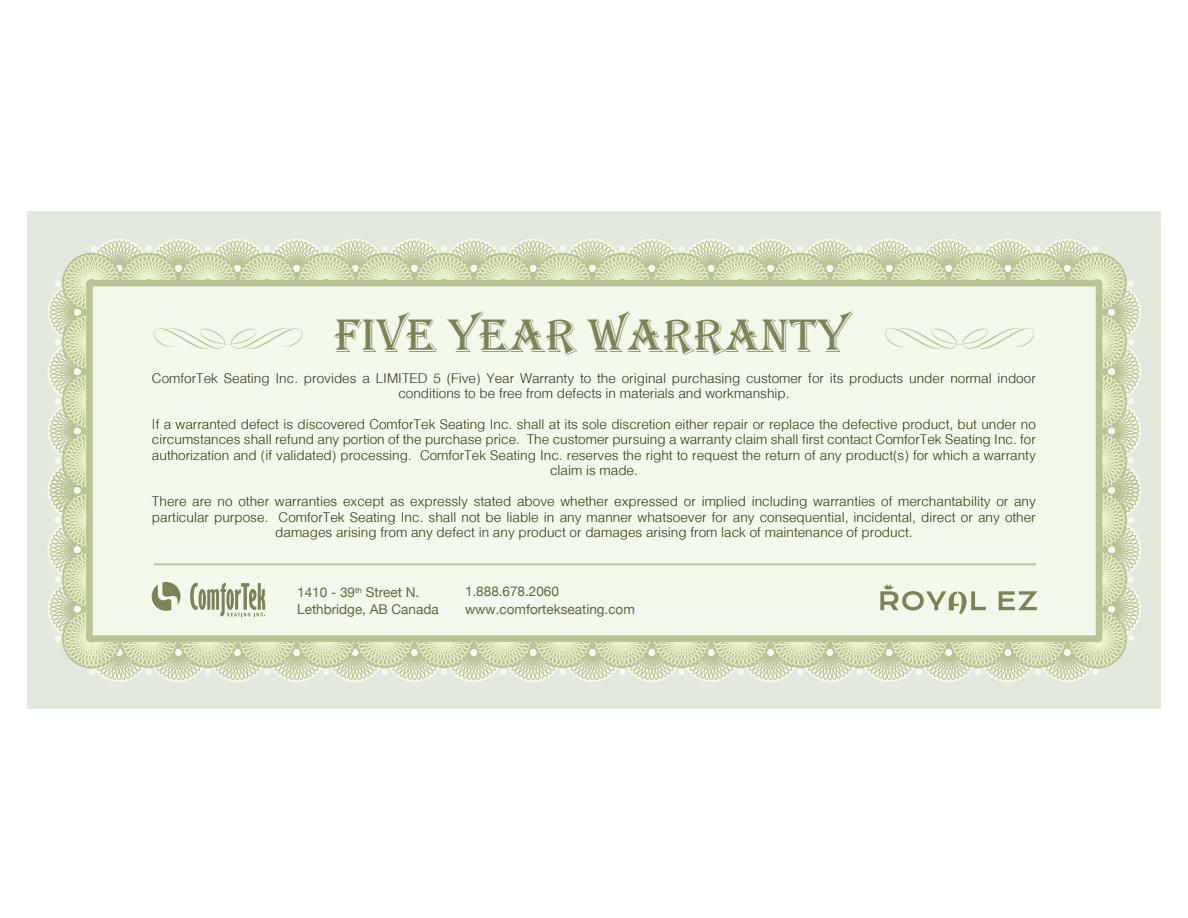
<style>
.page{position:relative;width:1188px;height:918px;background:#fff}
.page>*{position:absolute;margin:0;border:0;box-sizing:border-box;transform-origin:0 0}
.t1{font:48.3px "Algerian";color:#7b8359}
.t2{font:300 13.5px/15.5px "Helvetica";color:#323816;text-align:center}
.t3{font:13.5px/17.4px "Helvetica Neue";color:#60673f}
</style>
<div class="page">
<div style="left:27px;top:211px;width:1134px;height:498px;background:#e3e9dd"></div>
<svg style="left:49px;top:240px;width:1091px;height:441px"></svg>
<hr style="left:154px;top:563px;width:882px;height:2px;background:#b9c496">
<h1 class="t1" style="left:335px;top:310px;width:515px">FIVE YEAR WARRANTY</h1>
<p class="t2" style="left:152px;top:370px;width:885px">ComforTek Seating Inc. provides a LIMITED 5 (Five) Year Warranty to the original purchasing customer for its products under normal indoor conditions to be free from defects in materials and workmanship.</p>
<p class="t2" style="left:152px;top:416px;width:886px">If a warranted defect is discovered ComforTek Seating Inc. shall at its sole discretion either repair or replace the defective product, but under no circumstances shall refund any portion of the purchase price. The customer pursuing a warranty claim shall first contact ComforTek Seating Inc. for authorization and (if validated) processing. ComforTek Seating Inc. reserves the right to request the return of any product(s) for which a warranty claim is made.</p>
<p class="t2" style="left:152px;top:493px;width:885px">There are no other warranties except as expressly stated above whether expressed or implied including warranties of merchantability or any particular purpose. ComforTek Seating Inc. shall not be liable in any manner whatsoever for any consequential, incidental, direct or any other damages arising from any defect in any product or damages arising from lack of maintenance of product.</p>
<p class="t3" style="left:297px;top:583px;width:143px">1410 - 39<sup>th</sup> Street N.<br>Lethbridge, AB Canada</p>
<p class="t3" style="left:465px;top:583px;width:171px">1.888.678.2060 www.comfortekseating.com</p>
</div>
